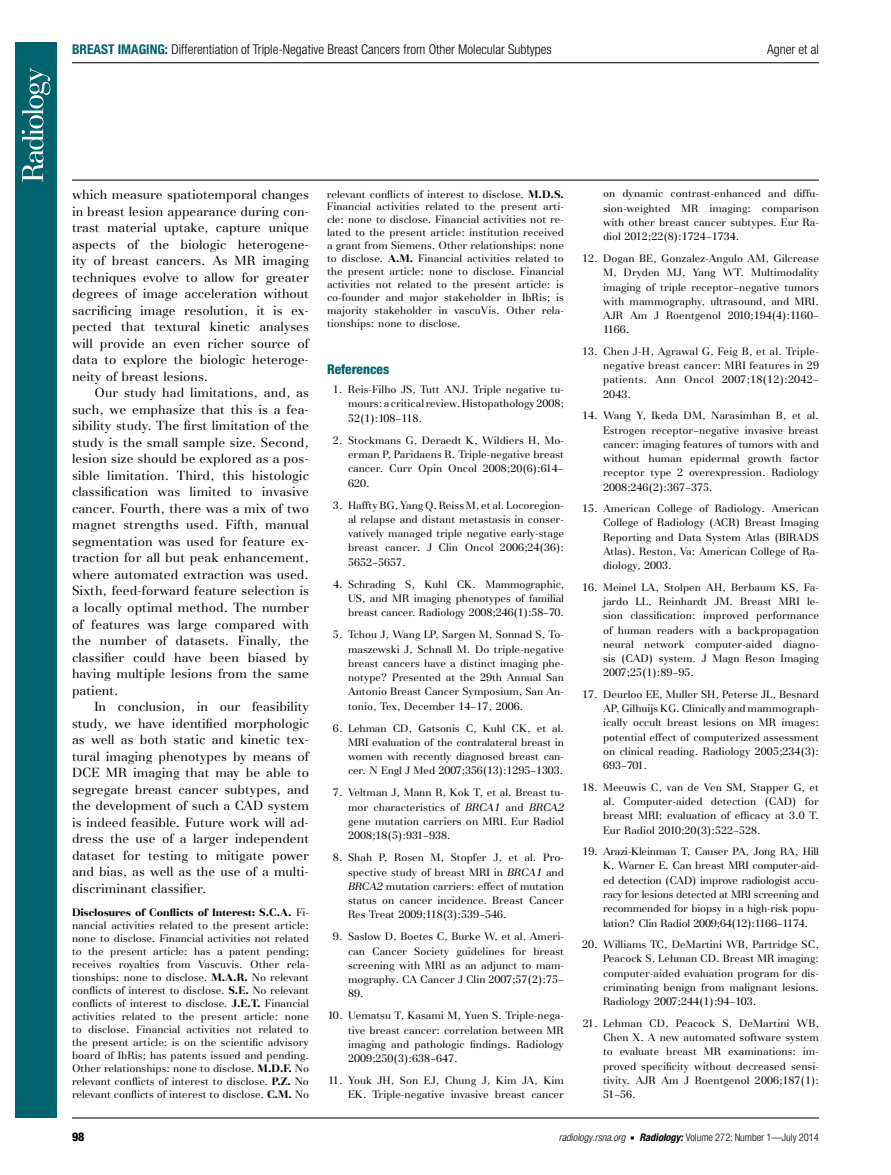
<style>
.page{position:relative;width:891px;height:1175px;background:#fff}
.page>*{position:absolute;margin:0;border:0;box-sizing:border-box;transform-origin:0 0}
.t1{font:300 condensed 13.5px "Helvetica Neue";color:#000}
.t2{font:800 condensed 13.5px "Helvetica Neue";color:#00636d}
.t3{font:13.2px/16.5px "AT Basilia";color:#000;text-align:justify}
.t4{font:800 condensed 12px "Helvetica Neue";color:#000}
.t5{font:10.8px/14.2px "AT Basilia";color:#000;text-align:justify}
.t6{font:300 condensed 10.5px "Helvetica Neue";color:#000}
.s1{font-weight:700;color:#00636d}
.s2{font-weight:700}
.s3{font-style:italic}
.s4{font-family:"Universal Newswith Comm Pi";font-weight:400;font-stretch:normal;font-size:6px}
.s5{font-weight:700;font-style:italic}
</style>
<div class="page">
<hr style="left:72px;top:180px;width:747px;height:1px;background:#000">
<hr style="left:72px;top:1117px;width:747px;height:1px;background:#000">
<hr style="left:72px;top:62px;width:747px;height:1px;background:#000">
<div style="left:15px;top:42px;width:42px;height:1075px;background:#00636d"></div>
<svg style="left:22px;top:68px;width:28px;height:114px"></svg>
<p class="t1" style="left:72px;top:41px;width:481px"><span class="s1">BREAST IMAGING:</span> Differentiation of Triple-Negative Breast Cancers from Other Molecular Subtypes</p>
<p class="t1" style="left:767px;top:41px;width:53px">Agner et al</p>
<p class="t3" style="left:72px;top:187px;width:239px">which measure spatiotemporal changes in breast lesion appearance during con&shy;trast material uptake, capture unique aspects of the biologic heterogene&shy;ity of breast cancers. As MR imaging techniques evolve to allow for greater degrees of image acceleration without sacrificing image resolution, it is ex&shy;pected that textural kinetic analyses will provide an even richer source of data to explore the biologic heteroge&shy;neity of breast lesions.</p>
<p class="t3" style="left:72px;top:385px;width:239px;text-indent:23px">Our study had limitations, and, as such, we emphasize that this is a fea&shy;sibility study. The first limitation of the study is the small sample size. Second, lesion size should be explored as a pos&shy;sible limitation. Third, this histologic classification was limited to invasive cancer. Fourth, there was a mix of two magnet strengths used. Fifth, manual segmentation was used for feature ex&shy;traction for all but peak enhancement, where automated extraction was used.<br>Sixth, feed-forward feature selection is a locally optimal method. The number of features was large compared with the number of datasets. Finally, the classifier could have been biased by having multiple lesions from the same patient.</p>
<p class="t3" style="left:72px;top:698px;width:239px;text-indent:23px">In conclusion, in our feasibility study, we have identified morphologic as well as both static and kinetic tex&shy;tural imaging phenotypes by means of DCE MR imaging that may be able to segregate breast cancer subtypes, and the development of such a CAD system is indeed feasible. Future work will ad&shy;dress the use of a larger independent dataset for testing to mitigate power and bias, as well as the use of a multi&shy;discriminant classifier.</p>
<p class="t5" style="left:72px;top:906px;width:239px;line-height:12.9px"><span class="s2">Disclosures of Conflicts of Interest: S.C.A.</span> Fi&shy;nancial activities related to the present article: none to disclose. Financial activities not related to the present article: has a patent pending; receives royalties from Vascuvis. Other rela&shy;tionships: none to disclose. <span class="s2">M.A.R.</span> No relevant conflicts of interest to disclose. <span class="s2">S.E.</span> No relevant conflicts of interest to disclose. <span class="s2">J.E.T.</span> Financial activities related to the present article: none to disclose. Financial activities not related to the present article: is on the scientific advisory board of IbRis; has patents issued and pending.<br>Other relationships: none to disclose. <span class="s2">M.D.F.</span> No relevant conflicts of interest to disclose. <span class="s2">P.Z.</span> No relevant conflicts of interest to disclose. <span class="s2">C.M.</span> No</p>
<p class="t5" style="left:327px;top:187px;width:239px;line-height:12.9px">relevant conflicts of interest to disclose. <span class="s2">M.D.S.<br></span>Financial activities related to the present arti&shy;cle: none to disclose. Financial activities not re&shy;lated to the present article: institution received a grant from Siemens. Other relationships: none to disclose. <span class="s2">A.M.</span> Financial activities related to the present article: none to disclose. Financial activities not related to the present article: is co-founder and major stakeholder in IbRis; is majority stakeholder in vascuVis. Other rela&shy;tionships: none to disclose.</p>
<p class="t2" style="left:327px;top:360px;width:64px">References</p>
<p class="t5" style="left:348px;top:382px;width:218px;text-indent:-15px">1. Reis-Filho JS, Tutt ANJ. Triple negative tu&shy;mours: a critical review. Histopathology 2008; 52(1):108–118.</p>
<p class="t5" style="left:348px;top:433px;width:218px;text-indent:-15px">2. Stockmans G, Deraedt K, Wildiers H, Mo&shy;erman P, Paridaens R. Triple-negative breast cancer. Curr Opin Oncol 2008;20(6):614– 620.</p>
<p class="t5" style="left:348px;top:498px;width:218px;text-indent:-15px">3. Haffty BG, Yang Q, Reiss M, et al. Locoregion&shy;al relapse and distant metastasis in conser&shy;vatively managed triple negative early-stage breast cancer. J Clin Oncol 2006;24(36):<br>5652–5657.</p>
<p class="t5" style="left:348px;top:577px;width:218px;text-indent:-15px">4. Schrading S, Kuhl CK. Mammographic, US, and MR imaging phenotypes of familial breast cancer. Radiology 2008;246(1):58–70.</p>
<p class="t5" style="left:348px;top:627px;width:218px;text-indent:-15px">5. Tchou J, Wang LP, Sargen M, Sonnad S, To&shy;maszewski J, Schnall M. Do triple-negative breast cancers have a distinct imaging phe&shy;notype? Presented at the 29th Annual San Antonio Breast Cancer Symposium, San An&shy;tonio, Tex, December 14–17, 2006.</p>
<p class="t5" style="left:348px;top:721px;width:218px;text-indent:-15px">6. Lehman CD, Gatsonis C, Kuhl CK, et al.<br>MRI evaluation of the contralateral breast in women with recently diagnosed breast can&shy;cer. N Engl J Med 2007;356(13):1295–1303.</p>
<p class="t5" style="left:348px;top:785px;width:218px;text-indent:-15px">7. Veltman J, Mann R, Kok T, et al. Breast tu&shy;mor characteristics of <span class="s3">BRCA1</span> and <span class="s3">BRCA2 </span>gene mutation carriers on MRI. Eur Radiol 2008;18(5):931–938.</p>
<p class="t5" style="left:348px;top:850px;width:218px;text-indent:-15px">8. Shah P, Rosen M, Stopfer J, et al. Pro&shy;spective study of breast MRI in <span class="s3">BRCA1</span> and <span class="s3">BRCA2</span> mutation carriers: effect of mutation status on cancer incidence. Breast Cancer Res Treat 2009;118(3):539–546.</p>
<p class="t5" style="left:348px;top:929px;width:218px;text-indent:-15px">9. Saslow D, Boetes C, Burke W, et al. Ameri&shy;can Cancer Society guidelines for breast screening with MRI as an adjunct to mam&shy;mography. CA Cancer J Clin 2007;57(2):75– 89.</p>
<p class="t5" style="left:348px;top:1008px;width:218px;text-indent:-20px">10. Uematsu T, Kasami M, Yuen S. Triple-nega&shy;tive breast cancer: correlation between MR imaging and pathologic findings. Radiology 2009;250(3):638–647.</p>
<p class="t5" style="left:328px;top:1073px;width:237px;text-align:right">11. Youk JH, Son EJ, Chung J, Kim JA, Kim<br>EK. Triple-negative invasive breast cancer</p>
<p class="t5" style="left:603px;top:187px;width:218px">on dynamic contrast-enhanced and diffu&shy;sion-weighted MR imaging: comparison with other breast cancer subtypes. Eur Ra&shy;diol 2012;22(8):1724–1734.</p>
<p class="t5" style="left:603px;top:251px;width:218px;text-indent:-21px">12. Dogan BE, Gonzalez-Angulo AM, Gilcrease M, Dryden MJ, Yang WT. Multimodality imaging of triple receptor–negative tumors with mammography, ultrasound, and MRI.<br>AJR Am J Roentgenol 2010;194(4):1160– 1166.</p>
<p class="t5" style="left:603px;top:344px;width:218px;text-indent:-21px">13. Chen J-H, Agrawal G, Feig B, et al. Triple&shy;negative breast cancer: MRI features in 29 patients. Ann Oncol 2007;18(12):2042– 2043.</p>
<p class="t5" style="left:603px;top:408px;width:218px;text-indent:-21px">14. Wang Y, Ikeda DM, Narasimhan B, et al.<br>Estrogen receptor–negative invasive breast cancer: imaging features of tumors with and without human epidermal growth factor receptor type 2 overexpression. Radiology 2008;246(2):367–375.</p>
<p class="t5" style="left:603px;top:501px;width:218px;text-indent:-21px">15. American College of Radiology. American College of Radiology (ACR) Breast Imaging Reporting and Data System Atlas (BIRADS Atlas). Reston, Va: American College of Ra&shy;diology, 2003.</p>
<p class="t5" style="left:603px;top:580px;width:218px;text-indent:-21px">16. Meinel LA, Stolpen AH, Berbaum KS, Fa&shy;jardo LL, Reinhardt JM. Breast MRI le&shy;sion classification: improved performance of human readers with a backpropagation neural network computer-aided diagno&shy;sis (CAD) system. J Magn Reson Imaging 2007;25(1):89–95.</p>
<p class="t5" style="left:603px;top:687px;width:218px;text-indent:-21px">17. Deurloo EE, Muller SH, Peterse JL, Besnard AP, Gilhuijs KG. Clinically and mammograph&shy;ically occult breast lesions on MR images: potential effect of computerized assessment on clinical reading. Radiology 2005;234(3):<br>693–701.</p>
<p class="t5" style="left:603px;top:780px;width:218px;text-indent:-21px">18. Meeuwis C, van de Ven SM, Stapper G, et al. Computer-aided detection (CAD) for breast MRI: evaluation of efficacy at 3.0 T.<br>Eur Radiol 2010;20(3):522–528.</p>
<p class="t5" style="left:603px;top:844px;width:218px;text-indent:-20px">19. Arazi-Kleinman T, Causer PA, Jong RA, Hill K, Warner E. Can breast MRI computer-aid&shy;ed detection (CAD) improve radiologist accu&shy;racy for lesions detected at MRI screening and recommended for biopsy in a high-risk popu&shy;lation? Clin Radiol 2009;64(12):1166–1174.</p>
<p class="t5" style="left:603px;top:937px;width:218px;text-indent:-21px">20. Williams TC, DeMartini WB, Partridge SC, Peacock S, Lehman CD. Breast MR imaging: computer-aided evaluation program for dis&shy;criminating benign from malignant lesions.<br>Radiology 2007;244(1):94–103.</p>
<p class="t5" style="left:603px;top:1016px;width:218px;text-indent:-20px">21. Lehman CD, Peacock S, DeMartini WB, Chen X. A new automated software system to evaluate breast MR examinations: im&shy;proved specificity without decreased sensi&shy;tivity. AJR Am J Roentgenol 2006;187(1):<br>51–56.</p>
<p class="t4" style="left:72px;top:1128px;width:14px">98</p>
<p class="t6" style="left:559px;top:1130px;width:262px"><span class="s3">radiology.rsna.org</span> <span class="s4">n</span> <span class="s5">Radiology:</span> Volume 272: Number 1—July 2014</p>
</div>
